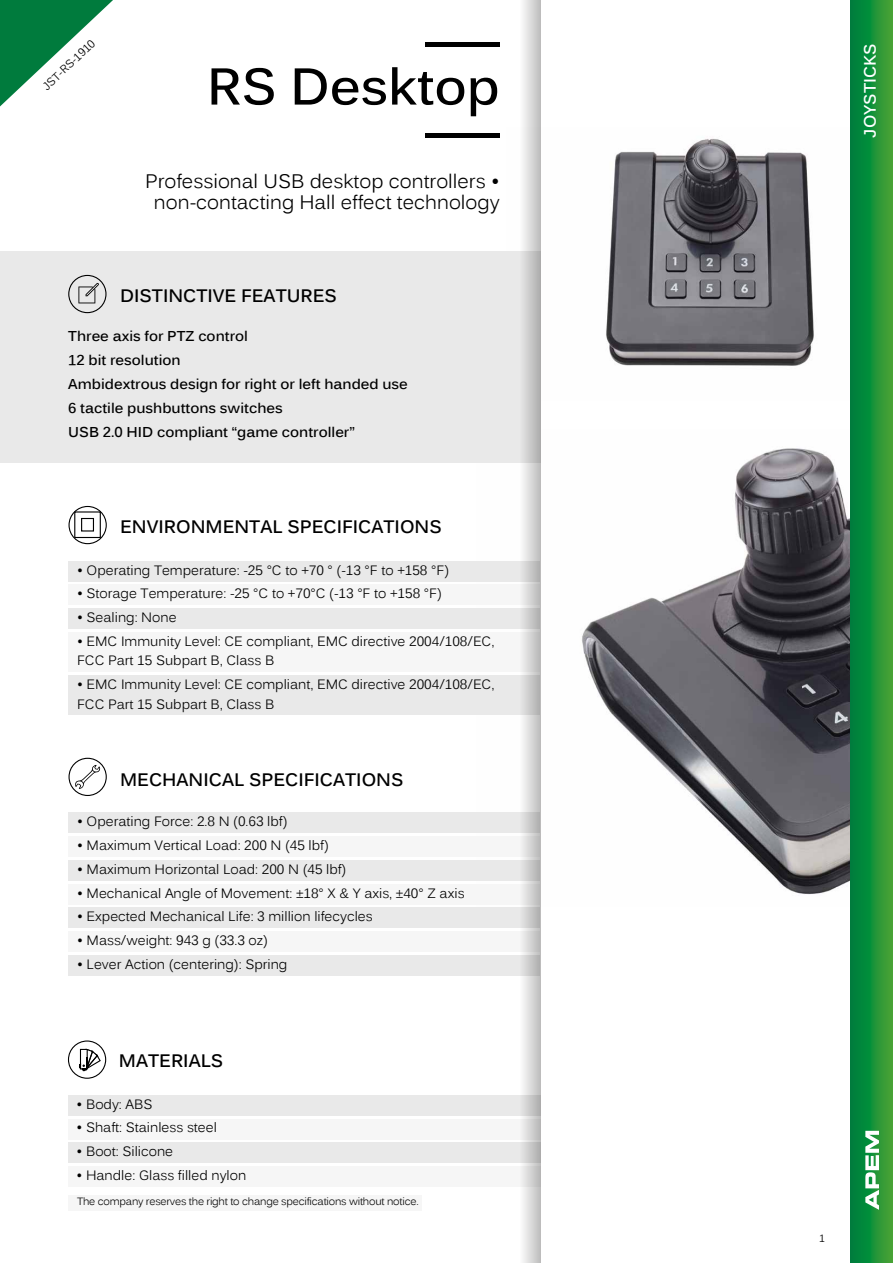
<style>
.page{position:relative;width:893px;height:1263px;background:#fff}
.page>*{position:absolute;margin:0;border:0;box-sizing:border-box;transform-origin:0 0}
.t1{font:700 51px "Kalinga";color:#000}
.t2{font:19.5px/21px "Kalinga";color:#000;text-align:center}
.t3{font:700 18px "Kalinga";color:#000}
.t4{font:700 16.5px "Kalinga";color:#fff}
.t5{font:700 14.25px/24px "Kalinga";color:#000}
.t6{font:13.5px/19.5px "Kalinga";color:#000}
.t7{font:11.25px "Kalinga";color:#000}
.t8{font:10.5px "Kalinga";letter-spacing:-.02em;color:#000}
</style>
<div class="page">
<img style="left:476px;top:429px;width:374px;height:477px">
<img style="left:540px;top:128px;width:274px;height:272px">
<div style="left:68px;top:1095px;width:472px;height:20px;background:#e9e9e9"></div>
<div style="left:68px;top:1119px;width:472px;height:20px;background:#f6f6f6"></div>
<div style="left:68px;top:1143px;width:472px;height:20px;background:#e9e9e9"></div>
<div style="left:68px;top:1166px;width:472px;height:20px;background:#f6f6f6"></div>
<svg style="left:68px;top:1040px;width:38px;height:39px"></svg>
<div style="left:69px;top:813px;width:471px;height:20px;background:#e9e9e9"></div>
<div style="left:69px;top:837px;width:471px;height:20px;background:#f6f6f6"></div>
<div style="left:69px;top:860px;width:471px;height:20px;background:#e9e9e9"></div>
<div style="left:69px;top:884px;width:471px;height:20px;background:#f6f6f6"></div>
<div style="left:69px;top:908px;width:471px;height:20px;background:#e9e9e9"></div>
<div style="left:69px;top:932px;width:471px;height:20px;background:#f6f6f6"></div>
<div style="left:69px;top:955px;width:471px;height:20px;background:#e9e9e9"></div>
<svg style="left:69px;top:758px;width:38px;height:38px"></svg>
<div style="left:0;top:251px;width:540px;height:211px;background:#e9e9e9"></div>
<svg style="left:68px;top:275px;width:39px;height:38px"></svg>
<div style="left:69px;top:561px;width:471px;height:20px;background:#e9e9e9"></div>
<div style="left:69px;top:585px;width:471px;height:20px;background:#f6f6f6"></div>
<div style="left:69px;top:609px;width:471px;height:20px;background:#e9e9e9"></div>
<div style="left:69px;top:632px;width:471px;height:40px;background:#f6f6f6"></div>
<div style="left:69px;top:676px;width:471px;height:39px;background:#e9e9e9"></div>
<svg style="left:69px;top:506px;width:38px;height:38px"></svg>
<div style="left:74px;top:511px;width:27px;height:27px;border:1px solid #000"></div>
<div style="left:81px;top:518px;width:13px;height:13px;border:1px solid #000"></div>
<hr style="left:426px;top:134px;width:74px;height:4px;background:#000">
<hr style="left:426px;top:43px;width:74px;height:4px;background:#000">
<svg style="left:519px;top:0;width:21px;height:1263px"></svg>
<div style="left:69px;top:1195px;width:353px;height:15px;background:#f6f6f6"></div>
<svg style="left:850px;top:0;width:43px;height:1263px;background:#199039"></svg>
<svg style="left:0;top:0;width:113px;height:106px"></svg>
<svg style="left:865px;top:1131px;width:14px;height:79px"></svg>
<p class="t7" style="left:39px;top:83px;width:69px;rotate:-44deg">JST-RS-1910</p>
<h1 class="t1" style="left:207px;top:53px;width:294px">RS Desktop</h1>
<h2 class="t2" style="left:145px;top:173px;width:356px">Professional USB desktop controllers • non-contacting Hall effect technology</h2>
<h3 class="t3" style="left:120px;top:283px;width:218px">DISTINCTIVE FEATURES</h3>
<p class="t5" style="left:68px;top:325px;width:341px">Three axis for PTZ control<br>12 bit resolution<br>Ambidextrous design for right or left handed use<br>6 tactile pushbuttons switches<br>USB 2.0 HID compliant “game controller”</p>
<h3 class="t3" style="left:120px;top:515px;width:323px">ENVIRONMENTAL SPECIFICATIONS</h3>
<p class="t6" style="left:77px;top:561px;width:374px">• Operating Temperature: -25 °C to +70 ° (-13 °F to +158 °F)</p>
<p class="t6" style="left:77px;top:585px;width:366px">• Storage Temperature: -25 °C to +70°C (-13 °F to +158 °F)</p>
<p class="t6" style="left:77px;top:609px;width:101px">• Sealing: None</p>
<p class="t6" style="left:77px;top:633px;width:419px">• EMC Immunity Level: CE compliant, EMC directive 2004/108/EC,<br>FCC Part 15 Subpart B, Class B</p>
<p class="t6" style="left:77px;top:676px;width:419px">• EMC Immunity Level: CE compliant, EMC directive 2004/108/EC,<br>FCC Part 15 Subpart B, Class B</p>
<h3 class="t3" style="left:120px;top:767px;width:285px">MECHANICAL SPECIFICATIONS</h3>
<p class="t6" style="left:77px;top:813px;width:212px">• Operating Force: 2.8 N (0.63 lbf)</p>
<p class="t6" style="left:77px;top:837px;width:253px">• Maximum Vertical Load: 200 N (45 lbf)</p>
<p class="t6" style="left:77px;top:861px;width:271px">• Maximum Horizontal Load: 200 N (45 lbf)</p>
<p class="t6" style="left:77px;top:884px;width:389px">• Mechanical Angle of Movement: ±18° X &amp; Y axis, ±40° Z axis</p>
<p class="t6" style="left:77px;top:908px;width:297px">• Expected Mechanical Life: 3 million lifecycles</p>
<p class="t6" style="left:77px;top:932px;width:192px">• Mass/weight: 943 g (33.3 oz)</p>
<p class="t6" style="left:77px;top:956px;width:212px">• Lever Action (centering): Spring</p>
<h3 class="t3" style="left:119px;top:1049px;width:106px">MATERIALS</h3>
<p class="t6" style="left:76px;top:1095px;width:77px">• Body: ABS</p>
<p class="t6" style="left:76px;top:1119px;width:142px">• Shaft: Stainless steel</p>
<p class="t6" style="left:76px;top:1143px;width:98px">• Boot: Silicone</p>
<p class="t6" style="left:76px;top:1167px;width:171px">• Handle: Glass filled nylon</p>
<p class="t8" style="left:77px;top:1195px;width:343px">The company reserves the right to change specifications without notice.</p>
<p class="t4" style="left:859px;top:138px;width:96px;rotate:-90deg">JOYSTICKS</p>
<p class="t8" style="left:819px;top:1231px;width:7px">1</p>
</div>
